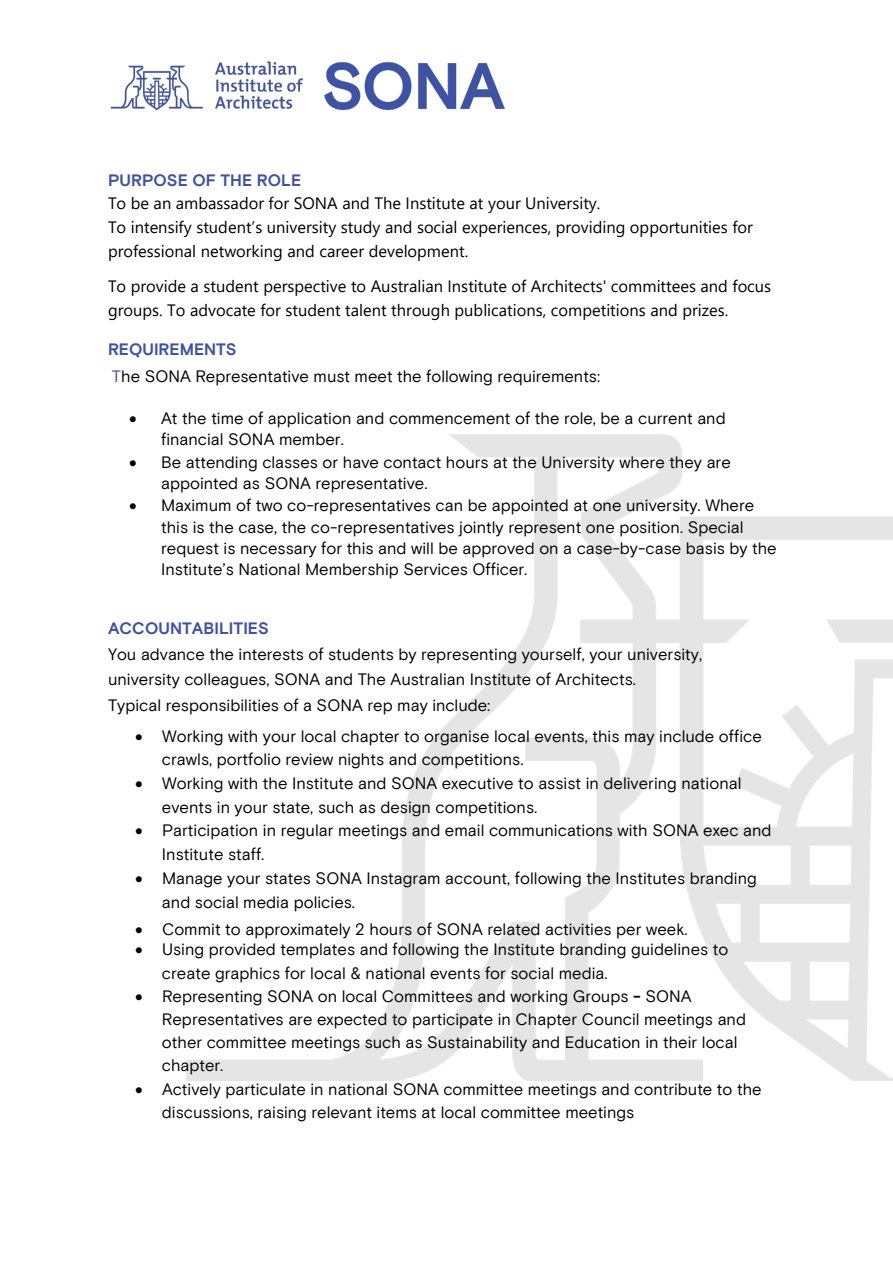
<style>
.page{position:relative;width:893px;height:1263px;background:#fff}
.page>*{position:absolute;margin:0;border:0;box-sizing:border-box;transform-origin:0 0}
.t1{font:16.5px/23.7px "Basis Grotesque Pro";color:#000}
.t2{font:16.5px/21.3px "Basis Grotesque Pro";color:#000}
.t3{font:16.5px/23.7px "Segoe UI";color:#000}
.t4{font:700 16.5px "Basis Grotesque Pro";color:#3e52a4}
.s1{color:#3e52a4}
.s2{font-weight:700;color:#3e52a4}
.s3{font-weight:700}
</style>
<div class="page">
<img style="left:186px;top:434px;width:707px;height:647px">
<img style="left:110px;top:61px;width:395px;height:50px">
<p class="t4" style="left:108px;top:170px;width:195px">PURPOSE OF THE ROLE</p>
<p class="t3" style="left:108px;top:190px;width:646px">To be an ambassador for SONA and The Institute at your University.<br>To intensify student’s university study and social experiences, providing opportunities for professional networking and career development.</p>
<p class="t3" style="left:108px;top:273px;width:665px">To provide a student perspective to Australian Institute of Architects' committees and focus groups. To advocate for student talent through publications, competitions and prizes.</p>
<p class="t4" style="left:108px;top:340px;width:130px">REQUIREMENTS</p>
<p class="t1" style="left:112px;top:365px;width:490px"><span class="s1">T</span>he SONA Representative must meet the following requirements:</p>
<p class="t2" style="left:161px;top:408px;width:566px;text-indent:-32px">• At the time of application and commencement of the role, be a current and financial SONA member.</p>
<p class="t2" style="left:161px;top:452px;width:571px;text-indent:-32px">• Be attending classes or have contact hours at the University where they are appointed as SONA representative.</p>
<p class="t2" style="left:161px;top:495px;width:617px;text-indent:-32px">• Maximum of two co-representatives can be appointed at one university. Where this is the case, the co-representatives jointly represent one position. Special request is necessary for this and will be approved on a case-by-case basis by the Institute’s National Membership Services Officer.</p>
<p class="t1" style="left:108px;top:616px;width:596px;line-height:25.5px"><span class="s2">ACCOUNTABILITIES<br></span>You advance the interests of students by representing yourself, your university, university colleagues, SONA and The Australian Institute of Architects.<br>Typical responsibilities of a SONA rep may include:</p>
<p class="t1" style="left:162px;top:724px;width:601px;text-indent:-27px">• Working with your local chapter to organise local events, this may include office crawls, portfolio review nights and competitions.</p>
<p class="t1" style="left:162px;top:772px;width:581px;text-indent:-27px">• Working with the Institute and SONA executive to assist in delivering national events in your state, such as design competitions.</p>
<p class="t1" style="left:162px;top:819px;width:611px;text-indent:-27px">• Participation in regular meetings and email communications with SONA exec and<br>Institute staff.</p>
<p class="t1" style="left:162px;top:867px;width:596px;text-indent:-27px">• Manage your states SONA Instagram account, following the Institutes branding and social media policies.</p>
<p class="t1" style="left:135px;top:918px;width:554px">• Commit to approximately 2 hours of SONA related activities per week.</p>
<p class="t1" style="left:162px;top:938px;width:568px;text-indent:-27px">• Using provided templates and following the Institute branding guidelines to create graphics for local &amp; national events for social media.</p>
<p class="t1" style="left:162px;top:985px;width:586px;line-height:23px;text-indent:-27px">• Representing SONA on local Committees and working Groups <span class="s3">-</span> SONA Representatives are expected to participate in Chapter Council meetings and other committee meetings such as Sustainability and Education in their local chapter.</p>
<p class="t1" style="left:162px;top:1078px;width:601px;line-height:23.1px;text-indent:-27px">• Actively particulate in national SONA committee meetings and contribute to the discussions, raising relevant items at local committee meetings</p>
</div>
